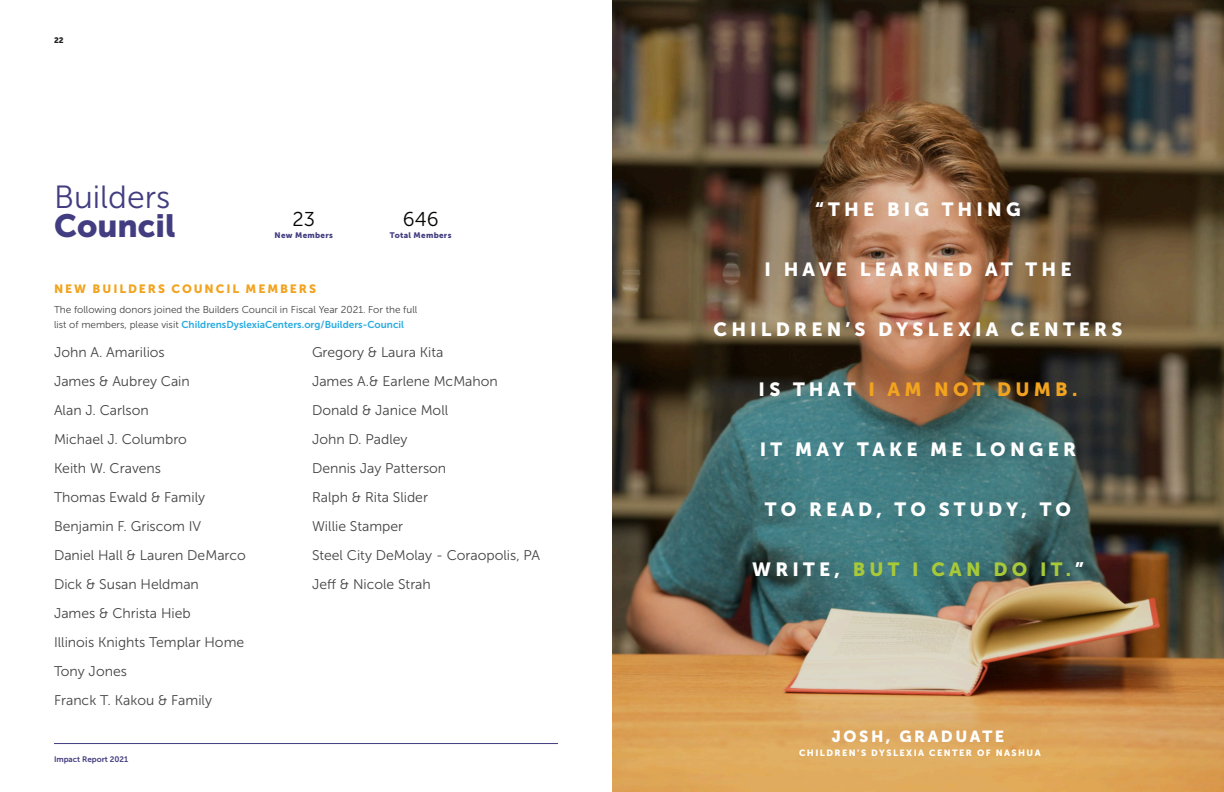
<style>
.page{position:relative;width:1224px;height:792px;background:#fff}
.page>*{position:absolute;margin:0;border:0;box-sizing:border-box;transform-origin:0 0}
.t1{font:32px "Museo Sans 300";color:#423d80}
.t2{font:32px "Museo Sans 900";color:#423d80}
.t3{font:20px "Museo Sans 300";color:#040503}
.t4{font:19px "Museo Sans 900";letter-spacing:.22em;color:#fff}
.t5{font:19px "Museo Sans 900";letter-spacing:.22em;color:#a8c938}
.t6{font:19px "Museo Sans 900";letter-spacing:.22em;color:#f2a31f}
.t7{font:16px "Museo Sans 900";letter-spacing:.16em;color:#fff}
.t8{font:14px "Museo Sans 300";color:#434343}
.t9{font:12px "Museo Sans 900";letter-spacing:.16em;color:#f2a31f}
.t10{font:10px/15px "Museo Sans 300";color:#434343}
.t11{font:9px "Museo Sans 900";letter-spacing:.16em;color:#fff}
.t12{font:8px "Museo Sans 900";letter-spacing:.04em;color:#423d80}
.t13{font:8px "Museo Sans 700";color:#423d80}
.t14{font:8px "Museo Sans 900";color:#231f20}
.s1{font-family:"Museo Sans 700";color:#29abe0}
.s2{color:#fff}
</style>
<div class="page">
<hr style="left:54px;top:743px;width:504px;height:1px;background:#423d80">
<img style="left:612px;top:0;width:612px;height:792px">
<p class="t14" style="left:54px;top:35px;width:11px">22</p>
<p class="t1" style="left:54px;top:179px;width:118px">Builders</p>
<p class="t2" style="left:54px;top:208px;width:123px">Council</p>
<p class="t3" style="left:293px;top:208px;width:24px">23</p>
<p class="t12" style="left:275px;top:231px;width:60px">New Members</p>
<p class="t9" style="left:54px;top:282px;width:264px">NEW BUILDERS COUNCIL MEMBERS</p>
<p class="t3" style="left:403px;top:208px;width:37px">646</p>
<p class="t12" style="left:390px;top:231px;width:63px">Total Members</p>
<p class="t10" style="left:54px;top:302px;width:365px">The following donors joined the Builders Council in Fiscal Year 2021. For the full list of members, please visit <span class="s1">ChildrensDyslexiaCenters.org/Builders-Council</span></p>
<p class="t8" style="left:54px;top:345px;width:112px">John A. Amarilios</p>
<p class="t8" style="left:54px;top:374px;width:137px">James &amp; Aubrey Cain</p>
<p class="t8" style="left:54px;top:403px;width:96px">Alan J. Carlson</p>
<p class="t8" style="left:54px;top:432px;width:134px">Michael J. Columbro</p>
<p class="t8" style="left:54px;top:461px;width:109px">Keith W. Cravens</p>
<p class="t8" style="left:54px;top:490px;width:153px">Thomas Ewald &amp; Family</p>
<p class="t8" style="left:54px;top:519px;width:149px">Benjamin F. Griscom IV</p>
<p class="t8" style="left:54px;top:548px;width:193px">Daniel Hall &amp; Lauren DeMarco</p>
<p class="t8" style="left:54px;top:577px;width:146px">Dick &amp; Susan Heldman</p>
<p class="t8" style="left:54px;top:606px;width:138px">James &amp; Christa Hieb</p>
<p class="t8" style="left:54px;top:635px;width:192px">Illinois Knights Templar Home</p>
<p class="t8" style="left:54px;top:664px;width:74px">Tony Jones</p>
<p class="t8" style="left:54px;top:693px;width:160px">Franck T. Kakou &amp; Family</p>
<p class="t13" style="left:54px;top:755px;width:76px">Impact Report 2021</p>
<p class="t8" style="left:312px;top:345px;width:133px">Gregory &amp; Laura Kita</p>
<p class="t8" style="left:312px;top:374px;width:187px">James A.&amp; Earlene McMahon</p>
<p class="t8" style="left:312px;top:403px;width:138px">Donald &amp; Janice Moll</p>
<p class="t8" style="left:312px;top:432px;width:97px">John D. Padley</p>
<p class="t8" style="left:312px;top:461px;width:136px">Dennis Jay Patterson</p>
<p class="t8" style="left:312px;top:490px;width:118px">Ralph &amp; Rita Slider</p>
<p class="t8" style="left:312px;top:519px;width:93px">Willie Stamper</p>
<p class="t8" style="left:312px;top:548px;width:230px">Steel City DeMolay - Coraopolis, PA</p>
<p class="t8" style="left:312px;top:577px;width:120px">Jeff &amp; Nicole Strah</p>
<p class="t4" style="left:815px;top:199px;width:207px">“THE BIG THING</p>
<p class="t4" style="left:764px;top:259px;width:309px">I HAVE LEARNED AT THE</p>
<p class="t4" style="left:713px;top:319px;width:411px">CHILDREN’S DYSLEXIA CENTERS</p>
<p class="t6" style="left:759px;top:379px;width:320px"><span class="s2">IS THAT</span> I AM NOT DUMB.</p>
<p class="t4" style="left:760px;top:439px;width:318px">IT MAY TAKE ME LONGER</p>
<p class="t4" style="left:765px;top:499px;width:308px">TO READ, TO STUDY, TO</p>
<p class="t5" style="left:752px;top:559px;width:333px"><span class="s2">WRITE,</span> BUT I CAN DO IT.<span class="s2">”</span></p>
<p class="t7" style="left:832px;top:727px;width:174px">JOSH, GRADUATE</p>
<p class="t11" style="left:799px;top:747px;width:243px">CHILDREN’S DYSLEXIA CENTER OF NASHUA</p>
</div>
